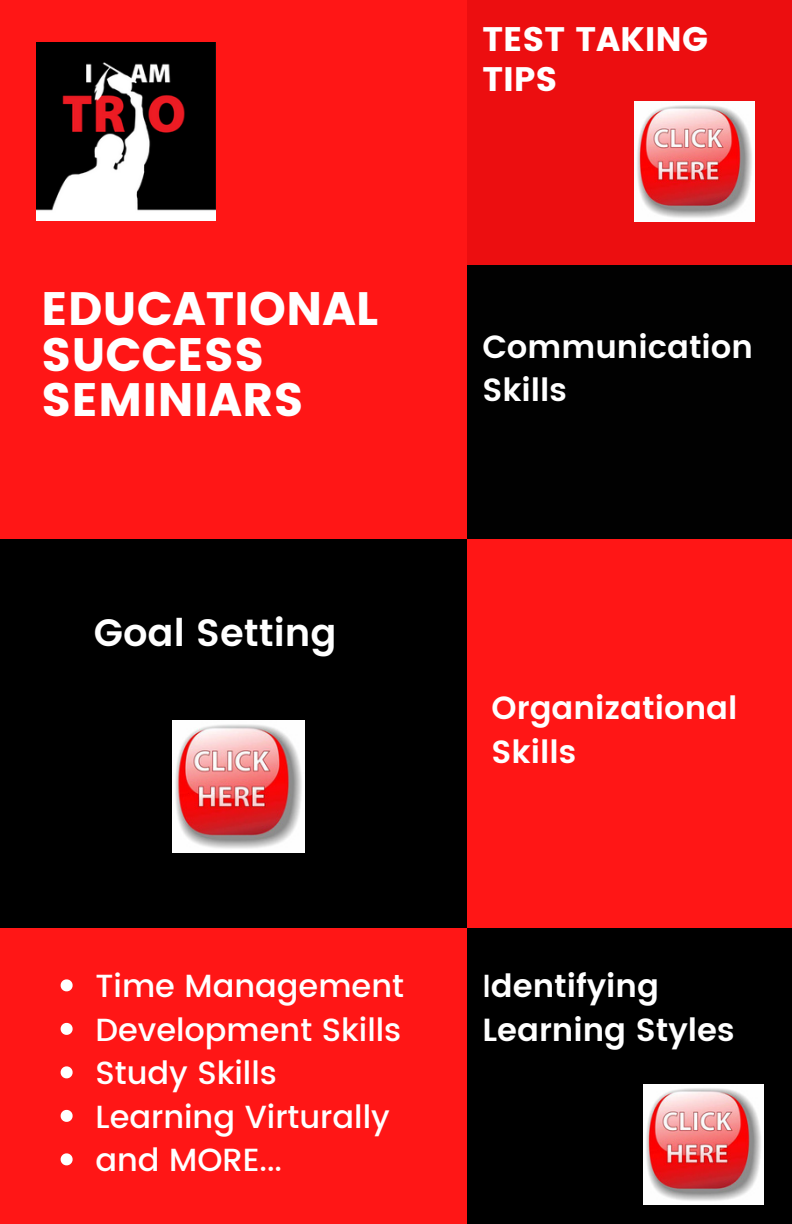
<style>
.page{position:relative;width:792px;height:1224px;background:#000}
.page>*{position:absolute;margin:0;border:0;box-sizing:border-box;transform-origin:0 0}
.t1{font:46.8px/45.4px "Poppins";color:#fff}
.t2{font:600 38px "Poppins";color:#fff}
.t3{font:34px/40.4px "Poppins";color:#fff}
.t4{font:500 32px "Poppins";color:#fff}
.t5{font:600 32px/43.6px "Poppins";color:#fff}
.s1{font-weight:500}
</style>
<div class="page">
<div style="left:0;top:0;width:468px;height:539px;background:#ff1616"></div>
<div style="left:0;top:928px;width:468px;height:296px;background:#ff1616"></div>
<div style="left:468px;top:0;width:324px;height:310px;background:#ec0e10"></div>
<div style="left:468px;top:265px;width:324px;height:274px;background:#010101"></div>
<div style="left:468px;top:540px;width:324px;height:388px;background:#ff1616"></div>
<img style="left:173px;top:721px;width:132px;height:132px">
<img style="left:634px;top:101px;width:120px;height:120px">
<img style="left:644px;top:1085px;width:120px;height:120px">
<img style="left:37px;top:42px;width:178px;height:179px">
<svg style="left:61px;top:979px;width:12px;height:12px"></svg>
<svg style="left:61px;top:1023px;width:12px;height:12px"></svg>
<svg style="left:61px;top:1066px;width:12px;height:12px"></svg>
<svg style="left:61px;top:1110px;width:12px;height:12px"></svg>
<svg style="left:61px;top:1153px;width:12px;height:12px"></svg>
<p class="t1" style="left:41px;top:286px;width:339px">EDUCATIONAL<br>SUCCESS<br>SEMINIARS</p>
<p class="t2" style="left:94px;top:610px;width:244px">Goal Setting</p>
<p class="t3" style="left:482px;top:19px;width:227px">TEST TAKING<br>TIPS</p>
<p class="t5" style="left:482px;top:325px;width:272px">Communication<br>Skills</p>
<p class="t5" style="left:492px;top:687px;width:247px">Organizational<br>Skills</p>
<p class="t4" style="left:96px;top:968px;width:310px">Time Management</p>
<p class="t4" style="left:96px;top:1011px;width:307px">Development Skills</p>
<p class="t4" style="left:96px;top:1055px;width:183px">Study Skills</p>
<p class="t4" style="left:96px;top:1098px;width:296px">Learning Virturally</p>
<p class="t4" style="left:96px;top:1142px;width:188px">and MORE...</p>
<p class="t5" style="left:482px;top:965px;width:254px"><span class="s1">I</span>dentifying<br>Learning Styles</p>
</div>
